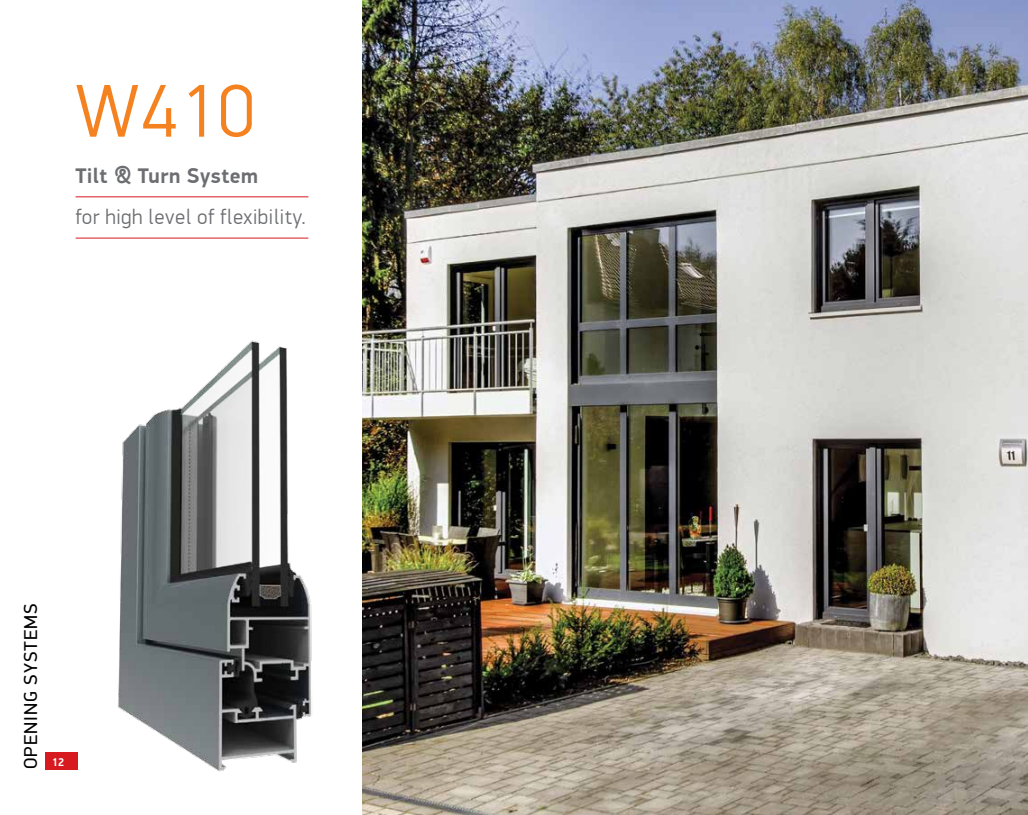
<style>
.page{position:relative;width:1028px;height:815px;background:#fff}
.page>*{position:absolute;margin:0;border:0;box-sizing:border-box;transform-origin:0 0}
.t1{font:300 75px "PF Din Display Pro";color:#f58220}
.t2{font:300 21.25px "PF Din Display Pro";letter-spacing:.025em;color:#6d6e71}
.t3{font:700 21.25px "PF Din Display Pro";letter-spacing:.025em;color:#6d6e71}
.t4{font:18.75px "PF Din Display Pro";letter-spacing:.05em;color:#000}
.t5{font:700 11.25px "PF Din Display Pro";color:#fff}
</style>
<div class="page">
<img style="left:118px;top:340px;width:194px;height:432px">
<hr style="left:76px;top:197px;width:232px;height:1px;background:#d71920">
<hr style="left:76px;top:238px;width:232px;height:1px;background:#d71920">
<img style="left:363px;top:0;width:665px;height:815px">
<div style="left:45px;top:753px;width:32px;height:17px;background:#d71920"></div>
<h1 class="t1" style="left:76px;top:68px;width:180px">W410</h1>
<p class="t3" style="left:76px;top:162px;width:184px">Tilt &amp; Turn System</p>
<p class="t2" style="left:76px;top:204px;width:232px">for high level of flexibility.</p>
<p class="t4" style="left:20px;top:769px;width:167px;rotate:-90deg">OPENING SYSTEMS</p>
<p class="t5" style="left:52px;top:755px;width:14px">12</p>
</div>
